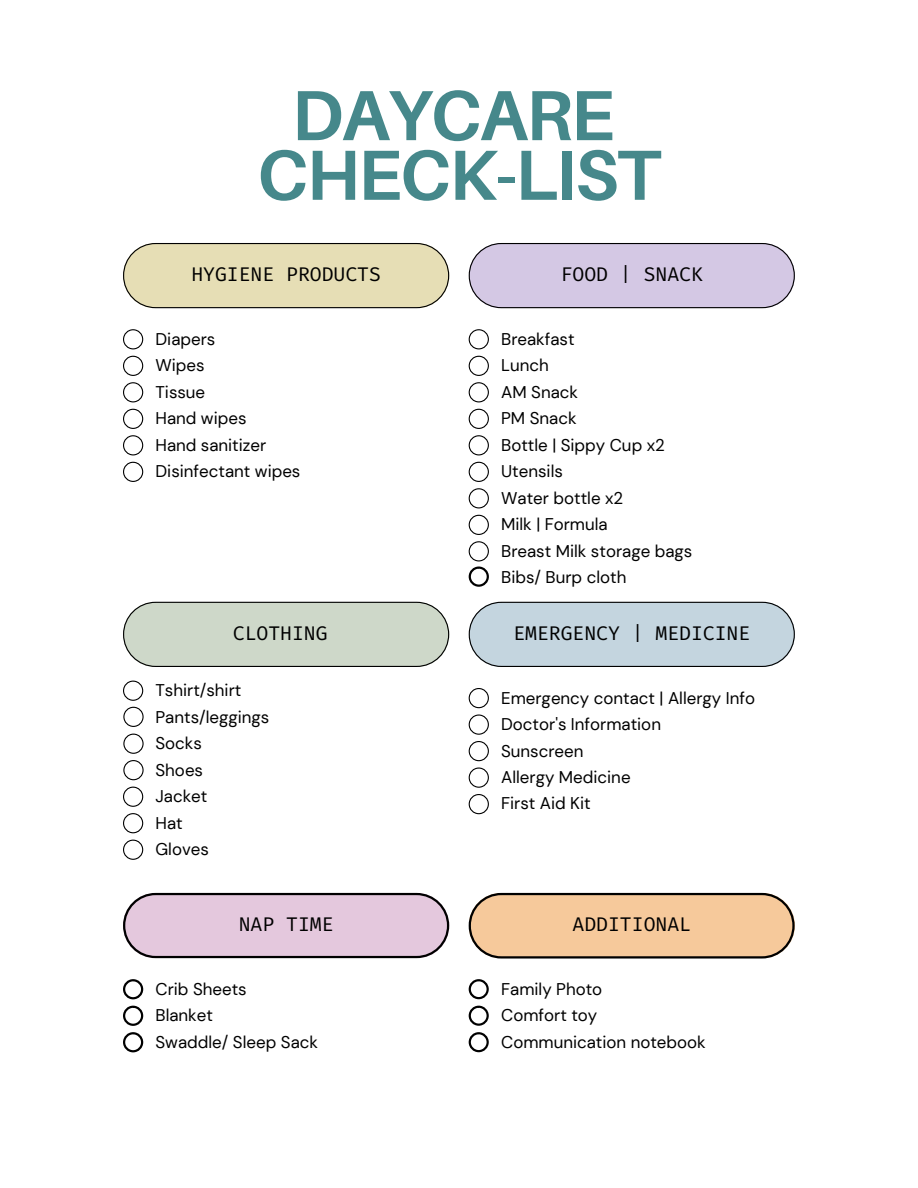
<style>
.page{position:relative;width:918px;height:1188px;background:#fff}
.page>*{position:absolute;margin:0;border:0;box-sizing:border-box;transform-origin:0 0}
.t1{font:700 70.95px "Aileron";letter-spacing:-.025em;color:#46888b}
.t2{font:19.8px "Fira Code";color:#000}
.t3{font:16.95px "DM Sans";color:#000}
</style>
<div class="page">
<svg style="left:123px;top:243px;width:326px;height:65px;background:#ded7b1"></svg>
<svg style="left:123px;top:329px;width:20px;height:20px"></svg>
<svg style="left:123px;top:356px;width:20px;height:20px"></svg>
<svg style="left:123px;top:382px;width:20px;height:20px"></svg>
<svg style="left:123px;top:409px;width:20px;height:20px"></svg>
<svg style="left:123px;top:435px;width:20px;height:20px"></svg>
<svg style="left:123px;top:462px;width:20px;height:20px"></svg>
<svg style="left:469px;top:602px;width:326px;height:65px;background:#bfced8"></svg>
<svg style="left:469px;top:688px;width:20px;height:20px"></svg>
<svg style="left:469px;top:714px;width:20px;height:21px"></svg>
<svg style="left:469px;top:741px;width:20px;height:20px"></svg>
<svg style="left:469px;top:767px;width:20px;height:21px"></svg>
<svg style="left:469px;top:794px;width:20px;height:20px"></svg>
<svg style="left:469px;top:893px;width:326px;height:66px;background:#e3bc94"></svg>
<svg style="left:469px;top:979px;width:20px;height:20px"></svg>
<svg style="left:469px;top:1006px;width:20px;height:20px"></svg>
<svg style="left:469px;top:1032px;width:20px;height:20px"></svg>
<svg style="left:123px;top:602px;width:326px;height:65px;background:#c8d1c3"></svg>
<svg style="left:123px;top:681px;width:20px;height:20px"></svg>
<svg style="left:123px;top:760px;width:21px;height:20px"></svg>
<svg style="left:123px;top:787px;width:20px;height:20px"></svg>
<svg style="left:123px;top:813px;width:20px;height:20px"></svg>
<svg style="left:123px;top:840px;width:20px;height:20px"></svg>
<svg style="left:123px;top:734px;width:21px;height:20px"></svg>
<svg style="left:123px;top:707px;width:21px;height:20px"></svg>
<svg style="left:123px;top:893px;width:326px;height:65px;background:#d4bbcd"></svg>
<svg style="left:123px;top:979px;width:20px;height:20px"></svg>
<svg style="left:123px;top:1006px;width:20px;height:20px"></svg>
<svg style="left:123px;top:1032px;width:20px;height:20px"></svg>
<svg style="left:469px;top:243px;width:326px;height:65px;background:#cdc2dc"></svg>
<svg style="left:469px;top:329px;width:20px;height:20px"></svg>
<svg style="left:469px;top:356px;width:20px;height:20px"></svg>
<svg style="left:469px;top:382px;width:20px;height:20px"></svg>
<svg style="left:469px;top:409px;width:20px;height:20px"></svg>
<svg style="left:469px;top:435px;width:20px;height:20px"></svg>
<svg style="left:469px;top:462px;width:20px;height:20px"></svg>
<svg style="left:469px;top:488px;width:20px;height:20px"></svg>
<svg style="left:469px;top:515px;width:20px;height:20px"></svg>
<svg style="left:469px;top:541px;width:20px;height:20px"></svg>
<svg style="left:469px;top:567px;width:20px;height:20px"></svg>
<p class="t1" style="left:292px;top:71px;width:324px">DAYCARE</p>
<p class="t1" style="left:257px;top:131px;width:405px">CHECK-LIST</p>
<p class="t2" style="left:191px;top:262px;width:191px">HYGIENE PRODUCTS</p>
<p class="t3" style="left:156px;top:328px;width:61px">Diapers</p>
<p class="t3" style="left:156px;top:355px;width:51px">Wipes</p>
<p class="t3" style="left:156px;top:381px;width:51px">Tissue</p>
<p class="t3" style="left:156px;top:407px;width:93px">Hand wipes</p>
<p class="t3" style="left:156px;top:434px;width:112px">Hand sanitizer</p>
<p class="t3" style="left:156px;top:460px;width:146px">Disinfectant wipes</p>
<p class="t2" style="left:233px;top:620px;width:96px">CLOTHING</p>
<p class="t3" style="left:156px;top:679px;width:87px">Tshirt/shirt</p>
<p class="t3" style="left:156px;top:706px;width:115px">Pants/leggings</p>
<p class="t3" style="left:156px;top:732px;width:48px">Socks</p>
<p class="t3" style="left:156px;top:759px;width:49px">Shoes</p>
<p class="t3" style="left:156px;top:785px;width:53px">Jacket</p>
<p class="t3" style="left:156px;top:812px;width:29px">Hat</p>
<p class="t3" style="left:156px;top:838px;width:55px">Gloves</p>
<p class="t2" style="left:239px;top:912px;width:96px">NAP TIME</p>
<p class="t3" style="left:156px;top:978px;width:93px">Crib Sheets</p>
<p class="t3" style="left:156px;top:1004px;width:59px">Blanket</p>
<p class="t3" style="left:156px;top:1031px;width:164px">Swaddle/ Sleep Sack</p>
<p class="t2" style="left:561px;top:262px;width:144px">FOOD | SNACK</p>
<p class="t3" style="left:501px;top:328px;width:75px">Breakfast</p>
<p class="t3" style="left:501px;top:355px;width:49px">Lunch</p>
<p class="t3" style="left:501px;top:381px;width:78px">AM Snack</p>
<p class="t3" style="left:501px;top:407px;width:77px">PM Snack</p>
<p class="t3" style="left:501px;top:434px;width:165px">Bottle | Sippy Cup x2</p>
<p class="t3" style="left:501px;top:460px;width:63px">Utensils</p>
<p class="t3" style="left:501px;top:487px;width:124px">Water bottle x2</p>
<p class="t3" style="left:501px;top:513px;width:108px">Milk | Formula</p>
<p class="t3" style="left:501px;top:540px;width:193px">Breast Milk storage bags</p>
<p class="t3" style="left:501px;top:566px;width:127px">Bibs/ Burp cloth</p>
<p class="t2" style="left:513px;top:620px;width:238px">EMERGENCY | MEDICINE</p>
<p class="t3" style="left:501px;top:687px;width:255px">Emergency contact | Allergy Info</p>
<p class="t3" style="left:501px;top:713px;width:161px">Doctor's Information</p>
<p class="t3" style="left:501px;top:740px;width:84px">Sunscreen</p>
<p class="t3" style="left:501px;top:766px;width:131px">Allergy Medicine</p>
<p class="t3" style="left:501px;top:793px;width:91px">First Aid Kit</p>
<p class="t2" style="left:573px;top:911px;width:120px">ADDITIONAL</p>
<p class="t3" style="left:501px;top:978px;width:103px">Family Photo</p>
<p class="t3" style="left:501px;top:1004px;width:98px">Comfort toy</p>
<p class="t3" style="left:501px;top:1031px;width:206px">Communication notebook</p>
</div>
